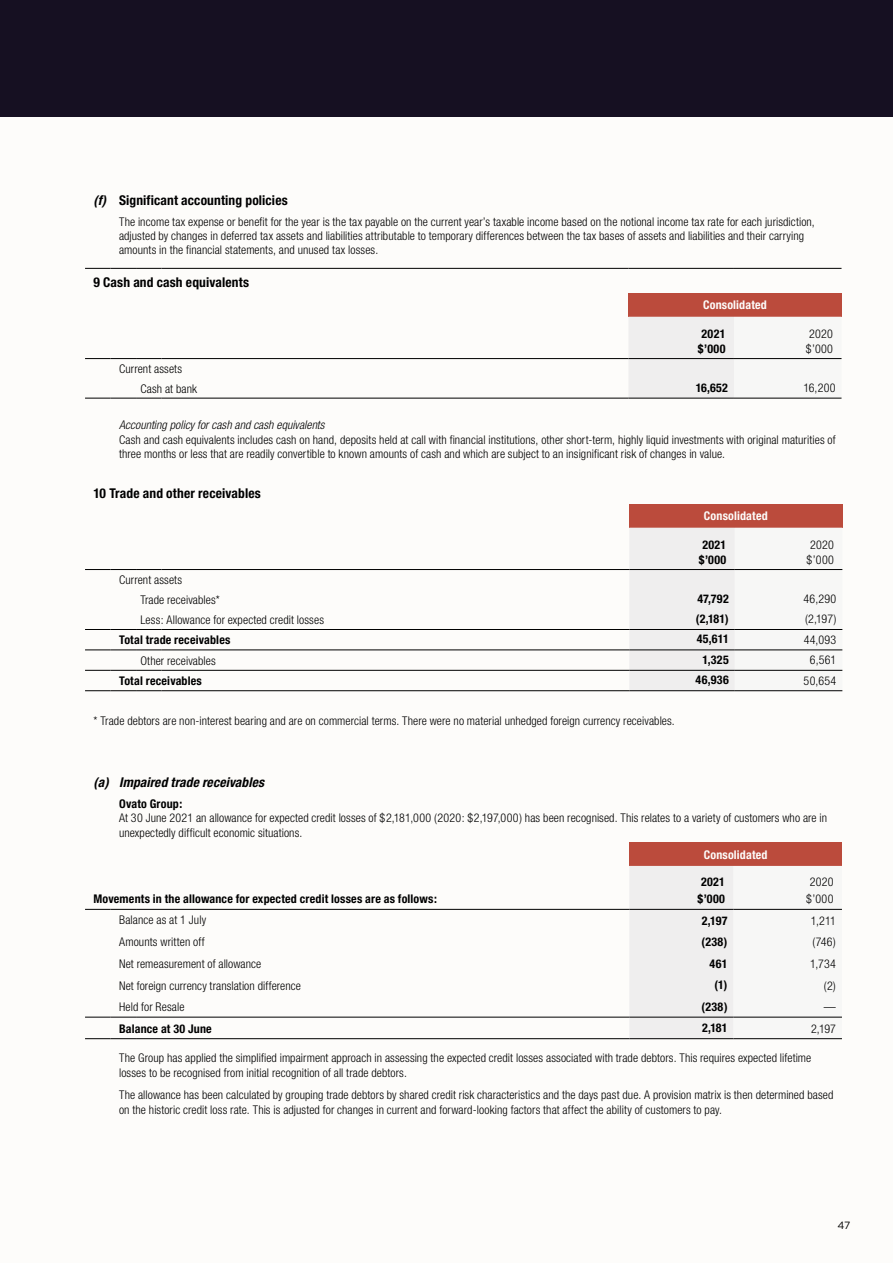
<style>
.page{position:relative;width:893px;height:1263px;background:#fdfcfa}
.page>*{position:absolute;margin:0;border:0;box-sizing:border-box;transform-origin:0 0}
.t1{font:700 condensed 13.5px "Helvetica Neue";letter-spacing:.01em;color:#000}
.t2{font:italic 700 condensed 13.5px "Helvetica Neue";letter-spacing:.01em;color:#000}
.t3{font:300 condensed 12px/14.2px "Helvetica Neue";letter-spacing:.01em;color:#000}
.t4{font:700 condensed 12px "Helvetica Neue";letter-spacing:.015em;color:#000}
.t5{font:italic 300 condensed 12px "Helvetica Neue";letter-spacing:.005em;color:#000}
.t6{font:700 condensed 12px "Helvetica Neue";letter-spacing:.015em;color:#fdfcfa}
.t7{font:10.5px "Gotham";color:#000}
.s1{font-style:italic}
</style>
<div class="page">
<div style="left:628px;top:293px;width:213px;height:24px;background:#bb4b3c"></div>
<svg style="left:628px;top:317px;width:213px;height:81px"></svg>
<svg style="left:85px;top:268px;width:77px;height:1px"></svg>
<hr style="left:162px;top:268px;width:466px;height:1px;background:#000">
<hr style="left:628px;top:268px;width:106px;height:1px;background:#000">
<hr style="left:734px;top:268px;width:107px;height:1px;background:#000">
<svg style="left:85px;top:398px;width:77px;height:1px"></svg>
<hr style="left:162px;top:398px;width:466px;height:1px;background:#000">
<hr style="left:628px;top:398px;width:106px;height:1px;background:#000">
<hr style="left:734px;top:398px;width:107px;height:1px;background:#000">
<svg style="left:85px;top:358px;width:77px;height:1px"></svg>
<hr style="left:162px;top:358px;width:466px;height:1px;background:#000">
<hr style="left:628px;top:358px;width:106px;height:1px;background:#000">
<hr style="left:734px;top:358px;width:107px;height:1px;background:#000">
<div style="left:629px;top:504px;width:213px;height:24px;background:#bb4b3c"></div>
<div style="left:629px;top:528px;width:213px;height:162px;background:#f2f1f1"></div>
<svg style="left:85px;top:629px;width:77px;height:1px"></svg>
<hr style="left:162px;top:629px;width:467px;height:1px;background:#000">
<hr style="left:629px;top:629px;width:106px;height:1px;background:#000">
<hr style="left:735px;top:629px;width:107px;height:1px;background:#000">
<svg style="left:85px;top:650px;width:77px;height:1px"></svg>
<hr style="left:162px;top:650px;width:467px;height:1px;background:#000">
<hr style="left:629px;top:650px;width:106px;height:1px;background:#000">
<hr style="left:735px;top:650px;width:107px;height:1px;background:#000">
<svg style="left:85px;top:670px;width:77px;height:1px"></svg>
<hr style="left:162px;top:670px;width:467px;height:1px;background:#000">
<hr style="left:629px;top:670px;width:106px;height:1px;background:#000">
<hr style="left:735px;top:670px;width:107px;height:1px;background:#000">
<svg style="left:85px;top:690px;width:77px;height:1px"></svg>
<hr style="left:162px;top:690px;width:467px;height:1px;background:#000">
<hr style="left:629px;top:690px;width:106px;height:1px;background:#000">
<hr style="left:735px;top:690px;width:107px;height:1px;background:#000">
<svg style="left:85px;top:569px;width:77px;height:1px"></svg>
<hr style="left:162px;top:569px;width:467px;height:1px;background:#000">
<hr style="left:629px;top:569px;width:106px;height:1px;background:#000">
<hr style="left:735px;top:569px;width:107px;height:1px;background:#000">
<div style="left:629px;top:842px;width:213px;height:24px;background:#bb4b3c"></div>
<svg style="left:629px;top:866px;width:213px;height:172px"></svg>
<svg style="left:85px;top:1017px;width:51px;height:1px"></svg>
<hr style="left:136px;top:1017px;width:493px;height:1px;background:#000">
<hr style="left:629px;top:1017px;width:104px;height:1px;background:#000">
<hr style="left:733px;top:1017px;width:109px;height:1px;background:#000">
<svg style="left:85px;top:1038px;width:51px;height:1px"></svg>
<hr style="left:136px;top:1038px;width:493px;height:1px;background:#000">
<hr style="left:629px;top:1038px;width:104px;height:1px;background:#000">
<hr style="left:733px;top:1038px;width:109px;height:1px;background:#000">
<svg style="left:85px;top:909px;width:51px;height:1px"></svg>
<hr style="left:136px;top:909px;width:493px;height:1px;background:#000">
<hr style="left:629px;top:909px;width:104px;height:1px;background:#000">
<hr style="left:733px;top:909px;width:109px;height:1px;background:#000">
<div style="left:0;top:0;width:893px;height:117px;background:#161022"></div>
<p class="t1" style="left:94px;top:192px;width:196px"><span class="s1">(f)</span> Significant accounting policies</p>
<p class="t3" style="left:119px;top:214px;width:697px">The income tax expense or benefit for the year is the tax payable on the current year’s taxable income based on the notional income tax rate for each jurisdiction, adjusted by changes in deferred tax assets and liabilities attributable to temporary differences between the tax bases of assets and liabilities and their carrying amounts in the financial statements, and unused tax losses.</p>
<p class="t1" style="left:94px;top:274px;width:157px">9 Cash and cash equivalents</p>
<p class="t3" style="left:140px;top:359px;width:58px;line-height:19.8px;text-indent:-21px">Current assets<br>Cash at bank</p>
<p class="t6" style="left:703px;top:298px;width:65px">Consolidated</p>
<p class="t4" style="left:701px;top:326px;width:25px">2021</p>
<p class="t3" style="left:809px;top:326px;width:25px">2020</p>
<p class="t4" style="left:698px;top:341px;width:29px">$’000</p>
<p class="t3" style="left:806px;top:342px;width:29px">$’000</p>
<p class="t4" style="left:696px;top:380px;width:34px">16,652</p>
<p class="t3" style="left:803px;top:380px;width:34px">16,200</p>
<p class="t5" style="left:119px;top:418px;width:207px">Accounting policy for cash and cash equivalents</p>
<p class="t3" style="left:119px;top:432px;width:718px">Cash and cash equivalents includes cash on hand, deposits held at call with financial institutions, other short-term, highly liquid investments with original maturities of three months or less that are readily convertible to known amounts of cash and which are subject to an insignificant risk of changes in value.</p>
<p class="t1" style="left:94px;top:485px;width:169px">10 Trade and other receivables</p>
<p class="t6" style="left:704px;top:509px;width:65px">Consolidated</p>
<p class="t4" style="left:702px;top:537px;width:25px">2021</p>
<p class="t3" style="left:810px;top:537px;width:25px">2020</p>
<p class="t4" style="left:699px;top:552px;width:29px">$’000</p>
<p class="t3" style="left:806px;top:552px;width:29px">$’000</p>
<p class="t3" style="left:140px;top:570px;width:81px;line-height:19.8px;text-indent:-21px">Current assets<br>Trade receivables*</p>
<p class="t4" style="left:697px;top:591px;width:33px">47,792</p>
<p class="t3" style="left:803px;top:591px;width:35px">46,290</p>
<p class="t3" style="left:140px;top:613px;width:185px">Less: Allowance for expected credit losses</p>
<p class="t4" style="left:696px;top:611px;width:35px">(2,181)</p>
<p class="t3" style="left:805px;top:612px;width:33px">(2,197)</p>
<p class="t4" style="left:119px;top:633px;width:113px">Total trade receivables</p>
<p class="t4" style="left:697px;top:632px;width:34px">45,611</p>
<p class="t3" style="left:804px;top:632px;width:34px">44,093</p>
<p class="t3" style="left:140px;top:653px;width:77px">Other receivables</p>
<p class="t4" style="left:703px;top:652px;width:28px">1,325</p>
<p class="t3" style="left:810px;top:653px;width:28px">6,561</p>
<p class="t4" style="left:119px;top:674px;width:84px">Total receivables</p>
<p class="t4" style="left:696px;top:673px;width:35px">46,936</p>
<p class="t3" style="left:804px;top:673px;width:34px">50,654</p>
<p class="t3" style="left:94px;top:713px;width:583px">* Trade debtors are non-interest bearing and are on commercial terms. There were no material unhedged foreign currency receivables.</p>
<p class="t2" style="left:94px;top:774px;width:172px">(a) Impaired trade receivables</p>
<p class="t4" style="left:119px;top:796px;width:65px">Ovato Group:</p>
<p class="t3" style="left:119px;top:811px;width:710px">At 30 June 2021 an allowance for expected credit losses of $2,181,000 (2020: $2,197,000) has been recognised. This relates to a variety of customers who are in unexpectedly difficult economic situations.</p>
<p class="t6" style="left:704px;top:847px;width:65px">Consolidated</p>
<p class="t4" style="left:701px;top:875px;width:25px">2021</p>
<p class="t3" style="left:810px;top:875px;width:25px">2020</p>
<p class="t4" style="left:94px;top:891px;width:345px">Movements in the allowance for expected credit losses are as follows:</p>
<p class="t4" style="left:697px;top:891px;width:29px">$’000</p>
<p class="t3" style="left:806px;top:891px;width:29px">$’000</p>
<p class="t3" style="left:119px;top:913px;width:89px">Balance as at 1 July</p>
<p class="t4" style="left:702px;top:913px;width:27px">2,197</p>
<p class="t3" style="left:811px;top:913px;width:27px">1,211</p>
<p class="t3" style="left:119px;top:935px;width:87px">Amounts written off</p>
<p class="t4" style="left:701px;top:935px;width:28px">(238)</p>
<p class="t3" style="left:812px;top:935px;width:25px">(746)</p>
<p class="t3" style="left:119px;top:956px;width:144px">Net remeasurement of allowance</p>
<p class="t4" style="left:710px;top:956px;width:19px">461</p>
<p class="t3" style="left:810px;top:956px;width:27px">1,734</p>
<p class="t3" style="left:119px;top:978px;width:184px">Net foreign currency translation difference</p>
<p class="t4" style="left:714px;top:978px;width:14px">(1)</p>
<p class="t3" style="left:824px;top:978px;width:14px">(2)</p>
<p class="t3" style="left:119px;top:1000px;width:67px">Held for Resale</p>
<p class="t4" style="left:701px;top:999px;width:28px">(238)</p>
<p class="t3" style="left:824px;top:1000px;width:13px">—</p>
<p class="t4" style="left:119px;top:1021px;width:94px">Balance at 30 June</p>
<p class="t4" style="left:702px;top:1021px;width:27px">2,181</p>
<p class="t3" style="left:811px;top:1021px;width:26px">2,197</p>
<p class="t3" style="left:119px;top:1051px;width:694px">The Group has applied the simplified impairment approach in assessing the expected credit losses associated with trade debtors. This requires expected lifetime losses to be recognised from initial recognition of all trade debtors.</p>
<p class="t3" style="left:119px;top:1088px;width:716px">The allowance has been calculated by grouping trade debtors by shared credit risk characteristics and the days past due. A provision matrix is then determined based on the historic credit loss rate. This is adjusted for changes in current and forward-looking factors that affect the ability of customers to pay.</p>
<p class="t7" style="left:837px;top:1219px;width:15px">47</p>
</div>
